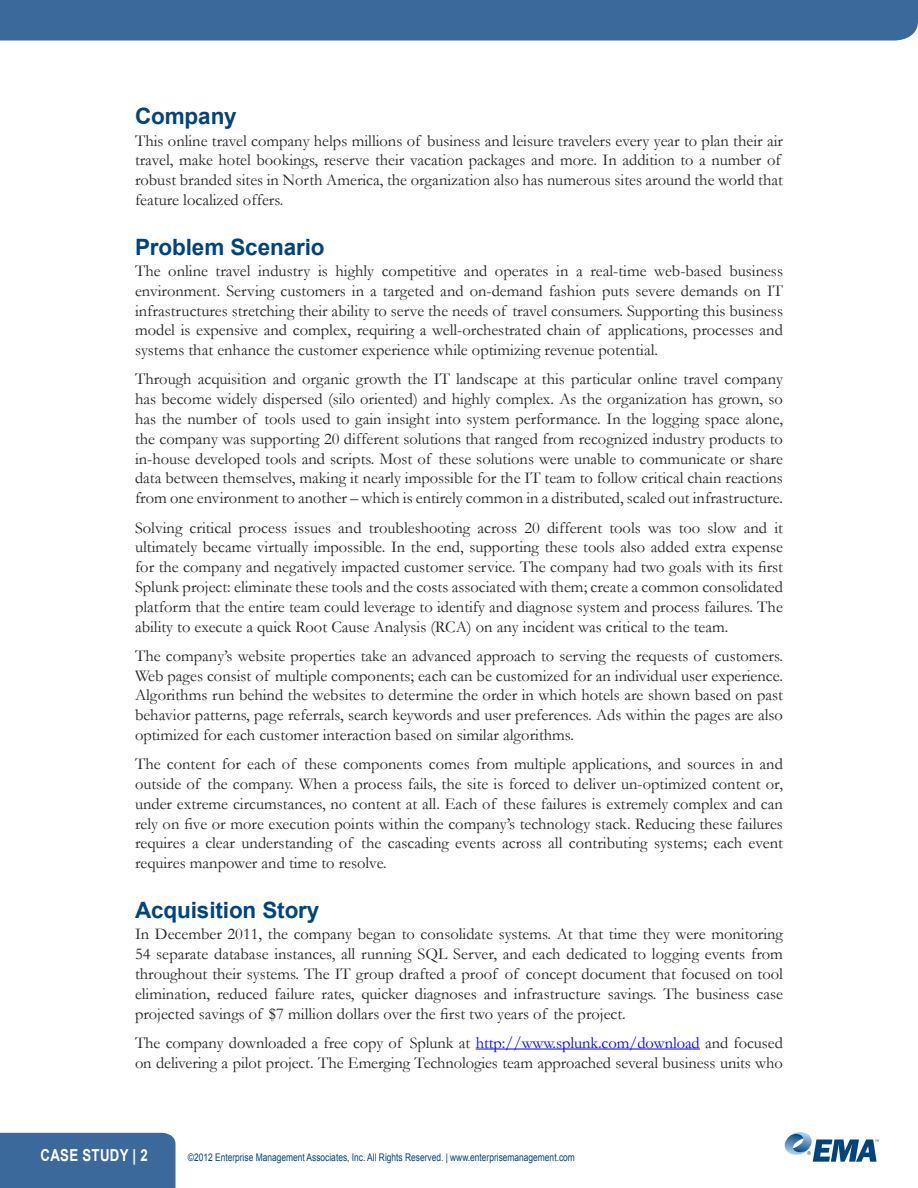
<style>
.page{position:relative;width:918px;height:1188px;background:#fff}
.page>*{position:absolute;margin:0;border:0;box-sizing:border-box;transform-origin:0 0}
.Heading_1{font:700 22.5px "Arial";letter-spacing:-.005em;color:#00447b}
.t1{font:16.5px/19.8px "Garamond";color:#231f20;text-align:justify}
.Page_footer{font:700 16.5px "Arial";letter-spacing:.025em;color:#fff;scale:.8 1}
.Copyright_info{font:10.5px "Arial";color:#00447b;scale:.8 1}
.s1{color:#00f}
</style>
<div class="page">
<div style="left:0;top:0;width:918px;height:40px;background:#3b699b"></div>
<div style="left:0;top:1133px;width:175px;height:55px;background:#3b699b"></div>
<svg style="left:785px;top:1132px;width:94px;height:30px"></svg>
<hr style="left:476px;top:1049px;width:224px;height:1px;background:#00f">
<p class="Heading_1" style="left:135px;top:102px;width:103px">Company</p>
<p class="t1" style="left:135px;top:130px;width:649px;text-align:left">This online travel company helps millions of business and leisure travelers every year to plan their air travel, make hotel bookings, reserve their vacation packages and more. In addition to a number of robust branded sites in North America, the organization also has numerous sites around the world that feature localized offers.</p>
<p class="Heading_1" style="left:135px;top:232px;width:191px">Problem Scenario</p>
<p class="t1" style="left:135px;top:261px;width:650px">The online travel industry is highly competitive and operates in a real-time web-based business environment. Serving customers in a targeted and on-demand fashion puts severe demands on IT infrastructures stretching their ability to serve the needs of travel consumers. Supporting this business model is expensive and complex, requiring a well-orchestrated chain of applications, processes and systems that enhance the customer experience while optimizing revenue potential.</p>
<p class="t1" style="left:135px;top:369px;width:650px">Through acquisition and organic growth the IT landscape at this particular online travel company has become widely dispersed (silo oriented) and highly complex. As the organization has grown, so has the number of tools used to gain insight into system performance. In the logging space alone, the company was supporting 20 different solutions that ranged from recognized industry products to in-house developed tools and scripts. Most of these solutions were unable to communicate or share data between themselves, making it nearly impossible for the IT team to follow critical chain reactions from one environment to another – which is entirely common in a distributed, scaled out infrastructure.</p>
<p class="t1" style="left:135px;top:517px;width:650px">Solving critical process issues and troubleshooting across 20 different tools was too slow and it ultimately became virtually impossible. In the end, supporting these tools also added extra expense for the company and negatively impacted customer service. The company had two goals with its first Splunk project: eliminate these tools and the costs associated with them; create a common consolidated platform that the entire team could leverage to identify and diagnose system and process failures. The ability to execute a quick Root Cause Analysis (RCA) on any incident was critical to the team.</p>
<p class="t1" style="left:135px;top:646px;width:650px">The company’s website properties take an advanced approach to serving the requests of customers.<br>Web pages consist of multiple components; each can be customized for an individual user experience.<br>Algorithms run behind the websites to determine the order in which hotels are shown based on past behavior patterns, page referrals, search keywords and user preferences. Ads within the pages are also optimized for each customer interaction based on similar algorithms.</p>
<p class="t1" style="left:135px;top:754px;width:650px">The content for each of these components comes from multiple applications, and sources in and outside of the company. When a process fails, the site is forced to deliver un-optimized content or, under extreme circumstances, no content at all. Each of these failures is extremely complex and can rely on five or more execution points within the company’s technology stack. Reducing these failures requires a clear understanding of the cascading events across all contributing systems; each event requires manpower and time to resolve.</p>
<p class="Heading_1" style="left:135px;top:895px;width:186px">Acquisition Story</p>
<p class="t1" style="left:135px;top:924px;width:650px">In December 2011, the company began to consolidate systems. At that time they were monitoring 54 separate database instances, all running SQL Server, and each dedicated to logging events from throughout their systems. The IT group drafted a proof of concept document that focused on tool elimination, reduced failure rates, quicker diagnoses and infrastructure savings. The business case projected savings of $7 million dollars over the first two years of the project.</p>
<p class="t1" style="left:135px;top:1033px;width:649px">The company downloaded a free copy of Splunk at <span class="s1">http://www.splunk.com/download</span> and focused on delivering a pilot project. The Emerging Technologies team approached several business units who</p>
<p class="Page_footer" style="left:40px;top:1144px;width:136px">CASE STUDY | 2</p>
<p class="Copyright_info" style="left:188px;top:1150px;width:485px">©2012 Enterprise Management Associates, Inc. All Rights Reserved. | www.enterprisemanagement.com</p>
</div>
